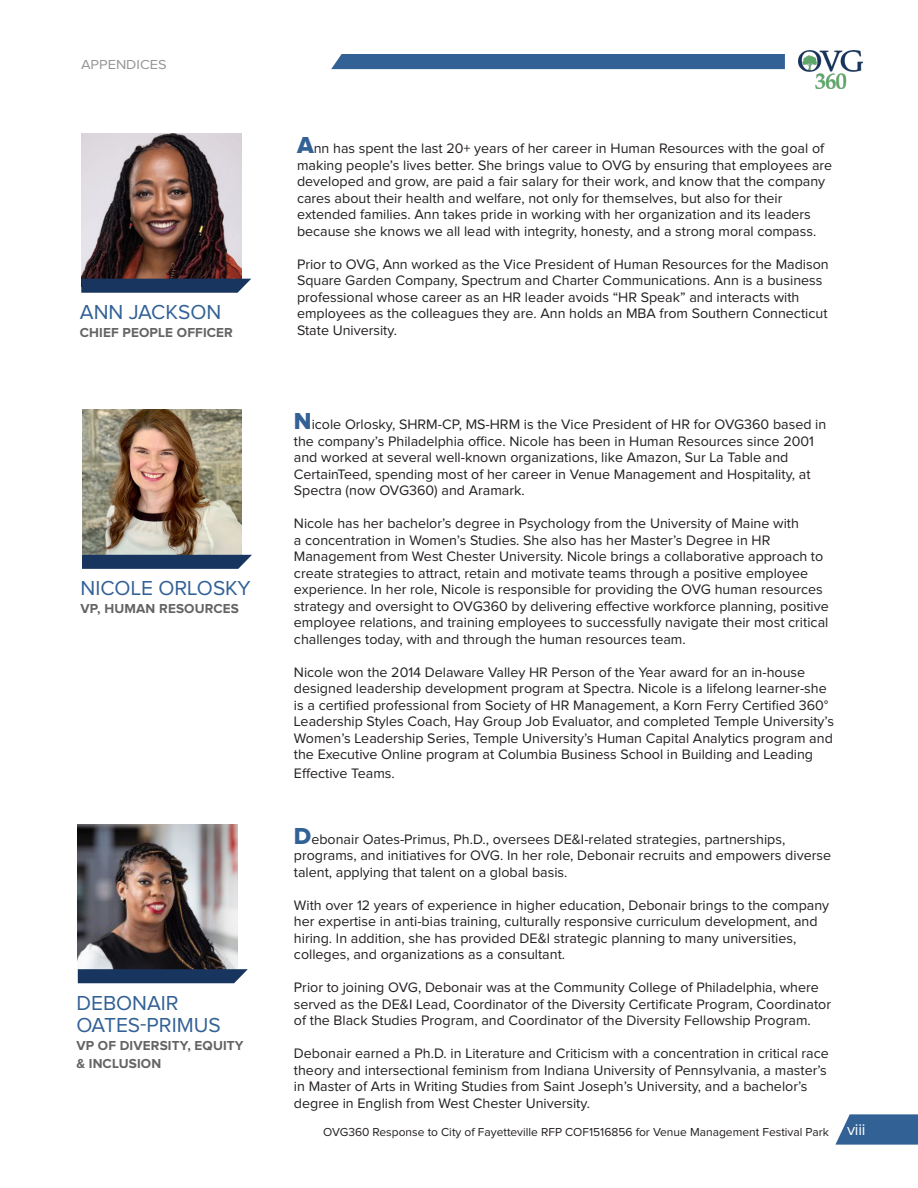
<style>
.page{position:relative;width:918px;height:1188px;background:#fff}
.page>*{position:absolute;margin:0;border:0;box-sizing:border-box;transform-origin:0 0}
.Header_1_-_Dark_Color{font:21px/22.5px "Proxima Nova";color:#326195}
.Bio_normal_text{font:14.25px/16.5px "Proxima Nova";color:#231f20}
.Header_4_-_Bold{font:700 13.5px/18px "Proxima Nova";letter-spacing:.01em;color:#646464}
.t1{font:13.5px "Proxima Nova";color:#939598;scale:1.08 1}
.t2{font:12px "Proxima Nova";color:#231f20}
.s1{font-family:"Proxima Nova Extrabld";font-size:24px;color:#326195}
.s2{font-size:16.5px;color:#fff}
</style>
<div class="page">
<svg style="left:835px;top:1114px;width:83px;height:31px;background:#4972a0"></svg>
<img style="left:799px;top:50px;width:63px;height:38px">
<div style="left:331px;top:54px;width:454px;height:15px;background:#326195"></div>
<img style="left:82px;top:410px;width:160px;height:145px">
<svg style="left:82px;top:555px;width:170px;height:14px;background:#223f66"></svg>
<img style="left:81px;top:134px;width:160px;height:145px">
<svg style="left:81px;top:279px;width:170px;height:14px;background:#244067"></svg>
<img style="left:78px;top:824px;width:160px;height:145px">
<svg style="left:78px;top:969px;width:170px;height:14px;background:#213d64"></svg>
<p class="t1" style="left:81px;top:58px;width:18px">Appendices</p>
<p class="Header_1_-_Dark_Color" style="left:80px;top:302px;width:143px">ANN JACKSON</p>
<p class="Header_4_-_Bold" style="left:80px;top:324px;width:155px">CHIEF PEOPLE OFFICER</p>
<p class="Header_1_-_Dark_Color" style="left:81px;top:578px;width:172px">NICOLE ORLOSKY</p>
<p class="Header_4_-_Bold" style="left:81px;top:600px;width:160px">VP, HUMAN RESOURCES</p>
<p class="Header_1_-_Dark_Color" style="left:76px;top:992px;width:146px">DEBONAIR<br>OATES-PRIMUS</p>
<p class="Header_4_-_Bold" style="left:76px;top:1037px;width:169px">VP OF DIVERSITY, EQUITY &amp; INCLUSION</p>
<p class="Bio_normal_text" style="left:297px;top:141px;width:537px"><span class="s1">A</span>nn has spent the last 20+ years of her career in Human Resources with the goal of making people’s lives better. She brings value to OVG by ensuring that employees are developed and grow, are paid a fair salary for their work, and know that the company cares about their health and welfare, not only for themselves, but also for their extended families. Ann takes pride in working with her organization and its leaders because she knows we all lead with integrity, honesty, and a strong moral compass.</p>
<p class="Bio_normal_text" style="left:297px;top:256px;width:533px">Prior to OVG, Ann worked as the Vice President of Human Resources for the Madison Square Garden Company, Spectrum and Charter Communications. Ann is a business professional whose career as an HR leader avoids “HR Speak” and interacts with employees as the colleagues they are. Ann holds an MBA from Southern Connecticut State University.</p>
<p class="Bio_normal_text" style="left:294px;top:417px;width:534px"><span class="s1">N</span>icole Orlosky, SHRM-CP, MS-HRM is the Vice President of HR for OVG360 based in the company’s Philadelphia office. Nicole has been in Human Resources since 2001 and worked at several well-known organizations, like Amazon, Sur La Table and CertainTeed, spending most of her career in Venue Management and Hospitality, at Spectra (now OVG360) and Aramark.</p>
<p class="Bio_normal_text" style="left:294px;top:516px;width:536px">Nicole has her bachelor’s degree in Psychology from the University of Maine with<br>a concentration in Women’s Studies. She also has her Master’s Degree in HR Management from West Chester University. Nicole brings a collaborative approach to create strategies to attract, retain and motivate teams through a positive employee experience. In her role, Nicole is responsible for providing the OVG human resources strategy and oversight to OVG360 by delivering effective workforce planning, positive employee relations, and training employees to successfully navigate their most critical challenges today, with and through the human resources team.</p>
<p class="Bio_normal_text" style="left:294px;top:664px;width:542px">Nicole won the 2014 Delaware Valley HR Person of the Year award for an in-house designed leadership development program at Spectra. Nicole is a lifelong learner-she is a certified professional from Society of HR Management, a Korn Ferry Certified 360° Leadership Styles Coach, Hay Group Job Evaluator, and completed Temple University’s Women’s Leadership Series, Temple University’s Human Capital Analytics program and the Executive Online program at Columbia Business School in Building and Leading</p>
<p class="Bio_normal_text" style="left:294px;top:765px;width:102px">Effective Teams.</p>
<p class="Bio_normal_text" style="left:294px;top:831px;width:539px"><span class="s1">D</span>ebonair Oates-Primus, Ph.D., oversees DE&amp;I-related strategies, partnerships, programs, and initiatives for OVG. In her role, Debonair recruits and empowers diverse talent, applying that talent on a global basis.</p>
<p class="Bio_normal_text" style="left:294px;top:897px;width:537px">With over 12 years of experience in higher education, Debonair brings to the company her expertise in anti-bias training, culturally responsive curriculum development, and hiring. In addition, she has provided DE&amp;I strategic planning to many universities, colleges, and organizations as a consultant.</p>
<p class="Bio_normal_text" style="left:294px;top:980px;width:539px">Prior to joining OVG, Debonair was at the Community College of Philadelphia, where served as the DE&amp;I Lead, Coordinator of the Diversity Certificate Program, Coordinator of the Black Studies Program, and Coordinator of the Diversity Fellowship Program.</p>
<p class="Bio_normal_text" style="left:294px;top:1046px;width:537px">Debonair earned a Ph.D. in Literature and Criticism with a concentration in critical race theory and intersectional feminism from Indiana University of Pennsylvania, a master’s in Master of Arts in Writing Studies from Saint Joseph’s University, and a bachelor’s degree in English from West Chester University.</p>
<p class="t2" style="left:323px;top:1126px;width:544px">OVG360 Response to City of Fayetteville RFP COF1516856 for Venue Management Festival Park <span class="s2">viii</span></p>
</div>
